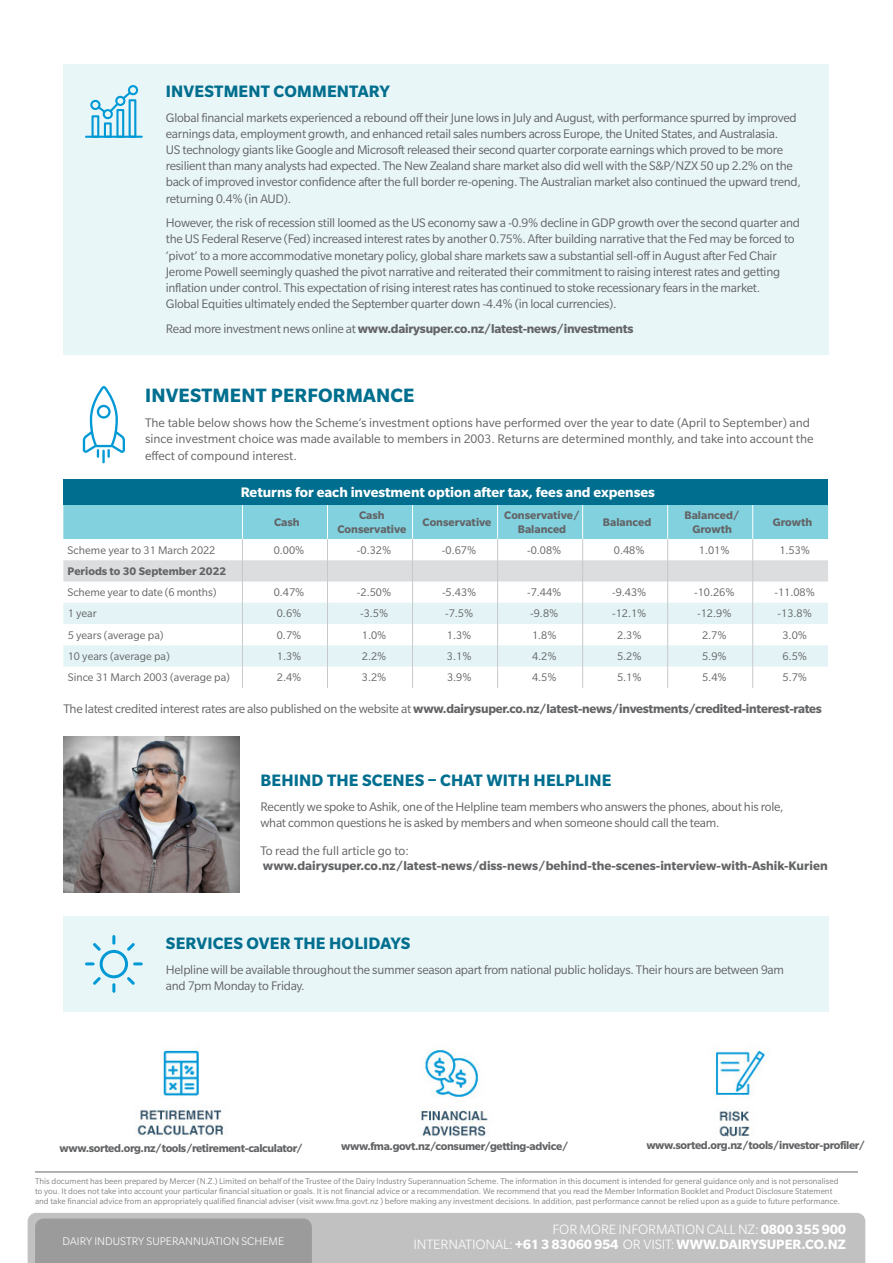
<style>
.page{position:relative;width:893px;height:1263px;background:#fff}
.page>*{position:absolute;margin:0;border:0;box-sizing:border-box;transform-origin:0 0}
.t1{font:700 21px "Slate Pro";letter-spacing:.01em;color:#006e8e}
.t2{font:700 18px "Slate Pro";letter-spacing:.01em;color:#006e8e}
.t3{font:700 15px "Slate Pro";color:#fff}
.t4{font:300 14.7px/15px "Slate Pro";letter-spacing:-.01em;color:#fff;text-align:right}
.t5{font:13.5px/16.2px "Slate Pro";letter-spacing:-.02em;color:#636466}
.t6{font:13.5px/16.2px "Slate Pro";color:#636466}
.t7{font:700 13.5px "Slate Pro";letter-spacing:-.02em;color:#636466}
.t8{font:700 13.5px "Slate Pro";color:#636466}
.t9{font:12px "Slate Pro";color:#636466}
.t10{font:700 12px "Slate Pro";letter-spacing:-.02em;color:#636466}
.t11{font:700 12px/14.4px "Slate Pro";color:#636466;text-align:center}
.t12{font:300 12px "Slate Pro";color:#fff}
.t13{font:9px/9.8px "Slate Pro";color:#828486}
.s1{font-weight:400}
.s2{font-weight:700}
</style>
<div class="page">
<hr style="left:35px;top:1172px;width:823px;height:1px;background:#636466">
<svg style="left:28px;top:1213px;width:837px;height:50px;background:#b5b5b6"></svg>
<div style="left:64px;top:64px;width:765px;height:290px;background:#e9f6f8"></div>
<hr style="left:85px;top:136px;width:58px;height:2px;background:#0099d6">
<svg style="left:90px;top:85px;width:48px;height:53px"></svg>
<div style="left:63px;top:479px;width:765px;height:26px;background:#006e8e"></div>
<svg style="left:63px;top:505px;width:765px;height:183px"></svg>
<svg style="left:83px;top:386px;width:42px;height:77px"></svg>
<div style="left:64px;top:916px;width:765px;height:95px;background:#e9f6f8"></div>
<svg style="left:85px;top:935px;width:58px;height:58px"></svg>
<img style="left:64px;top:737px;width:175px;height:155px">
<img style="left:137px;top:1048px;width:89px;height:88px">
<img style="left:421px;top:1049px;width:67px;height:87px">
<img style="left:714px;top:1049px;width:55px;height:88px">
<h2 class="t2" style="left:166px;top:81px;width:226px">INVESTMENT COMMENTARY</h2>
<p class="t5" style="left:166px;top:109px;width:636px">Global financial markets experienced a rebound off their June lows in July and August, with performance spurred by improved earnings data, employment growth, and enhanced retail sales numbers across Europe, the United States, and Australasia.<br>US technology giants like Google and Microsoft released their second quarter corporate earnings which proved to be more resilient than many analysts had expected. The New Zealand share market also did well with the S&amp;P/NZX 50 up 2.2% on the back of improved investor confidence after the full border re-opening. The Australian market also continued the upward trend, returning 0.4% (in AUD).</p>
<p class="t5" style="left:166px;top:215px;width:636px">However, the risk of recession still loomed as the US economy saw a -0.9% decline in GDP growth over the second quarter and the US Federal Reserve (Fed) increased interest rates by another 0.75%. After building narrative that the Fed may be forced to ‘pivot’ to a more accommodative monetary policy, global share markets saw a substantial sell-off in August after Fed Chair Jerome Powell seemingly quashed the pivot narrative and reiterated their commitment to raising interest rates and getting inflation under control. This expectation of rising interest rates has continued to stoke recessionary fears in the market.<br>Global Equities ultimately ended the September quarter down -4.4% (in local currencies).</p>
<p class="t7" style="left:166px;top:321px;width:469px"><span class="s1">Read more investment news online at</span> www.dairysuper.co.nz/latest-news/investments</p>
<h1 class="t1" style="left:145px;top:384px;width:271px">INVESTMENT PERFORMANCE</h1>
<p class="t6" style="left:145px;top:415px;width:670px">The table below shows how the Scheme’s investment options have performed over the year to date (April to September) and since investment choice was made available to members in 2003. Returns are determined monthly, and take into account the effect of compound interest.</p>
<p class="t3" style="left:241px;top:484px;width:416px">Returns for each investment option after tax, fees and expenses</p>
<p class="t10" style="left:274px;top:515px;width:27px">Cash</p>
<p class="t11" style="left:337px;top:507px;width:70px">Cash<br>Conservative</p>
<p class="t11" style="left:423px;top:515px;width:70px">Conservative</p>
<p class="t11" style="left:504px;top:507px;width:77px">Conservative/<br>Balanced</p>
<p class="t11" style="left:603px;top:515px;width:50px">Balanced</p>
<p class="t11" style="left:685px;top:507px;width:57px">Balanced/<br>Growth</p>
<p class="t10" style="left:773px;top:515px;width:41px">Growth</p>
<p class="t9" style="left:68px;top:543px;width:149px">Scheme year to 31 March 2022</p>
<p class="t9" style="left:274px;top:543px;width:32px">0.00%</p>
<p class="t9" style="left:357px;top:543px;width:36px">-0.32%</p>
<p class="t9" style="left:442px;top:543px;width:36px">-0.67%</p>
<p class="t9" style="left:527px;top:543px;width:36px">-0.08%</p>
<p class="t9" style="left:614px;top:543px;width:32px">0.48%</p>
<p class="t9" style="left:699px;top:543px;width:32px">1.01%</p>
<p class="t9" style="left:779px;top:543px;width:32px">1.53%</p>
<p class="t11" style="left:68px;top:564px;width:160px">Periods to 30 September 2022</p>
<p class="t9" style="left:68px;top:586px;width:150px">Scheme year to date (6 months)</p>
<p class="t9" style="left:274px;top:586px;width:32px">0.47%</p>
<p class="t9" style="left:357px;top:586px;width:36px">-2.50%</p>
<p class="t9" style="left:442px;top:586px;width:36px">-5.43%</p>
<p class="t9" style="left:527px;top:586px;width:36px">-7.44%</p>
<p class="t9" style="left:612px;top:586px;width:36px">-9.43%</p>
<p class="t9" style="left:694px;top:586px;width:42px">-10.26%</p>
<p class="t9" style="left:774px;top:586px;width:42px">-11.08%</p>
<p class="t9" style="left:68px;top:607px;width:31px">1 year</p>
<p class="t9" style="left:277px;top:607px;width:26px">0.6%</p>
<p class="t9" style="left:360px;top:607px;width:30px">-3.5%</p>
<p class="t9" style="left:445px;top:607px;width:30px">-7.5%</p>
<p class="t9" style="left:530px;top:607px;width:30px">-9.8%</p>
<p class="t9" style="left:612px;top:607px;width:36px">-12.1%</p>
<p class="t9" style="left:697px;top:607px;width:36px">-12.9%</p>
<p class="t9" style="left:777px;top:607px;width:36px">-13.8%</p>
<p class="t9" style="left:68px;top:629px;width:97px">5 years (average pa)</p>
<p class="t9" style="left:277px;top:629px;width:26px">0.7%</p>
<p class="t9" style="left:362px;top:629px;width:26px">1.0%</p>
<p class="t9" style="left:447px;top:629px;width:26px">1.3%</p>
<p class="t9" style="left:532px;top:629px;width:26px">1.8%</p>
<p class="t9" style="left:617px;top:629px;width:26px">2.3%</p>
<p class="t9" style="left:702px;top:629px;width:26px">2.7%</p>
<p class="t9" style="left:782px;top:629px;width:26px">3.0%</p>
<p class="t9" style="left:68px;top:650px;width:104px">10 years (average pa)</p>
<p class="t9" style="left:277px;top:650px;width:26px">1.3%</p>
<p class="t9" style="left:362px;top:650px;width:26px">2.2%</p>
<p class="t9" style="left:447px;top:650px;width:26px">3.1%</p>
<p class="t9" style="left:532px;top:650px;width:26px">4.2%</p>
<p class="t9" style="left:617px;top:650px;width:26px">5.2%</p>
<p class="t9" style="left:702px;top:650px;width:26px">5.9%</p>
<p class="t9" style="left:782px;top:650px;width:26px">6.5%</p>
<p class="t9" style="left:68px;top:671px;width:164px">Since 31 March 2003 (average pa)</p>
<p class="t9" style="left:277px;top:671px;width:26px">2.4%</p>
<p class="t9" style="left:362px;top:671px;width:26px">3.2%</p>
<p class="t9" style="left:447px;top:671px;width:26px">3.9%</p>
<p class="t9" style="left:532px;top:671px;width:26px">4.5%</p>
<p class="t9" style="left:617px;top:671px;width:26px">5.1%</p>
<p class="t9" style="left:702px;top:671px;width:26px">5.4%</p>
<p class="t9" style="left:782px;top:671px;width:26px">5.7%</p>
<p class="t7" style="left:63px;top:701px;width:760px"><span class="s1">The latest credited interest rates are also published on the website at</span> www.dairysuper.co.nz/latest-news/investments/credited-interest-rates</p>
<h2 class="t2" style="left:261px;top:770px;width:352px">BEHIND THE SCENES – CHAT WITH HELPLINE</h2>
<p class="t5" style="left:260px;top:798px;width:525px">Recently we spoke to Ashik, one of the Helpline team members who answers the phones, about his role, what common questions he is asked by members and when someone should call the team.</p>
<p class="t6" style="left:260px;top:842px;width:150px">To read the full article go to:</p>
<p class="t8" style="left:263px;top:858px;width:566px">www.dairysuper.co.nz/latest-news/diss-news/behind-the-scenes-interview-with-Ashik-Kurien</p>
<h2 class="t2" style="left:166px;top:934px;width:246px">SERVICES OVER THE HOLIDAYS</h2>
<p class="t5" style="left:166px;top:962px;width:620px">Helpline will be available throughout the summer season apart from national public holidays. Their hours are between 9am and 7pm Monday to Friday.</p>
<p class="t10" style="left:60px;top:1141px;width:245px">www.sorted.org.nz/tools/retirement-calculator/</p>
<p class="t10" style="left:341px;top:1139px;width:229px">www.fma.govt.nz/consumer/getting-advice/</p>
<p class="t10" style="left:646px;top:1138px;width:220px">www.sorted.org.nz/tools/investor-profiler/</p>
<p class="t13" style="left:35px;top:1176px;width:807px">This document has been prepared by Mercer (N.Z.) Limited on behalf of the Trustee of the Dairy Industry Superannuation Scheme. The information in this document is intended for general guidance only and is not personalised to you. It does not take into account your particular financial situation or goals. It is not financial advice or a recommendation. We recommend that you read the Member Information Booklet and Product Disclosure Statement and take financial advice from an appropriately qualified financial adviser (visit www.fma.govt.nz ) before making any investment decisions. In addition, past performance cannot be relied upon as a guide to future performance.</p>
<p class="t4" style="left:413px;top:1222px;width:434px">FOR MORE INFORMATION CALL NZ: <span class="s2">0800 355 900<br></span>INTERNATIONAL: <span class="s2">+61 3 83060 954</span> OR VISIT: <span class="s2">WWW.DAIRYSUPER.CO.NZ</span></p>
<p class="t12" style="left:63px;top:1234px;width:223px">DAIRY INDUSTRY SUPERANNUATION SCHEME</p>
</div>
